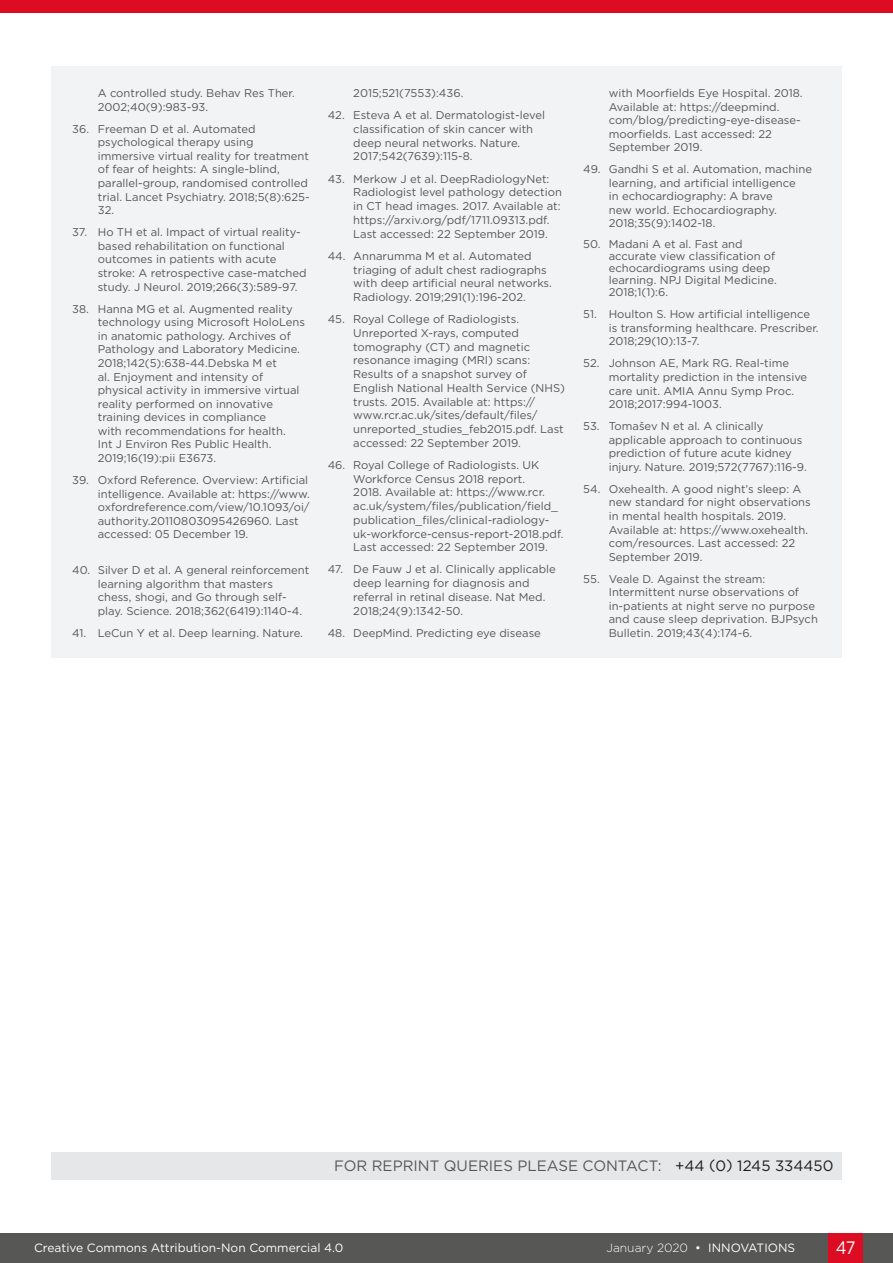
<style>
.page{position:relative;width:893px;height:1263px;background:#fff}
.page>*{position:absolute;margin:0;border:0;box-sizing:border-box;transform-origin:0 0}
.t1{font:18px "Gotham";color:#fff;scale:.9 1}
.Banner_Body_Text{font:15px "Gotham";color:#575756}
.t2{font:12px "Gotham";color:#fff}
.t3{font:11.25px/13.6px "Gotham";color:#575756}
.s1{color:#1d1d1d}
.s2{font-weight:300}
</style>
<div class="page">
<div style="left:0;top:1233px;width:893px;height:30px;background:#575756"></div>
<div style="left:829px;top:1233px;width:34px;height:30px;background:#dc0c23"></div>
<div style="left:0;top:0;width:893px;height:13px;background:#dc0c23"></div>
<div style="left:51px;top:67px;width:791px;height:591px;background:#f2f3f4"></div>
<div style="left:51px;top:1152px;width:791px;height:27px;background:#e6e7e9"></div>
<p class="t3" style="left:98px;top:86px;width:199px">A controlled study. Behav Res Ther.<br>2002;40(9):983-93.</p>
<p class="t3" style="left:98px;top:122px;width:213px;text-indent:-26px">36. Freeman D et al. Automated psychological therapy using immersive virtual reality for treatment of fear of heights: A single-blind, parallel-group, randomised controlled trial. Lancet Psychiatry. 2018;5(8):625-<br>32.</p>
<p class="t3" style="left:98px;top:225px;width:210px;text-indent:-26px">37. Ho TH et al. Impact of virtual reality&shy;based rehabilitation on functional outcomes in patients with acute stroke: A retrospective case-matched study. J Neurol. 2019;266(3):589-97.</p>
<p class="t3" style="left:98px;top:302px;width:209px;text-indent:-26px">38. Hanna MG et al. Augmented reality technology using Microsoft HoloLens in anatomic pathology. Archives of Pathology and Laboratory Medicine.<br>2018;142(5):638-44.Debska M et<br>al. Enjoyment and intensity of physical activity in immersive virtual reality performed on innovative training devices in compliance<br>with recommendations for health.<br>Int J Environ Res Public Health.<br>2019;16(19):pii E3673.</p>
<p class="t3" style="left:98px;top:473px;width:213px;text-indent:-26px">39. Oxford Reference. Overview: Artificial intelligence. Available at: https://www. oxfordreference.com/view/10.1093/oi/ authority.20110803095426960. Last accessed: 05 December 19.</p>
<p class="t3" style="left:98px;top:563px;width:213px;text-indent:-26px">40. Silver D et al. A general reinforcement learning algorithm that masters chess, shogi, and Go through self&shy;play. Science. 2018;362(6419):1140-4.</p>
<p class="t3" style="left:72px;top:626px;width:232px">41. LeCun Y et al. Deep learning. Nature.</p>
<p class="t3" style="left:353px;top:86px;width:112px">2015;521(7553):436.</p>
<p class="t3" style="left:353px;top:108px;width:193px;text-indent:-26px">42. Esteva A et al. Dermatologist-level classification of skin cancer with deep neural networks. Nature.<br>2017;542(7639):115-8.</p>
<p class="t3" style="left:353px;top:172px;width:210px;text-indent:-26px">43. Merkow J et al. DeepRadiologyNet:<br>Radiologist level pathology detection in CT head images. 2017. Available at: https://arxiv.org/pdf/1711.09313.pdf.<br>Last accessed: 22 September 2019.</p>
<p class="t3" style="left:353px;top:249px;width:200px;text-indent:-26px">44. Annarumma M et al. Automated triaging of adult chest radiographs with deep artificial neural networks.<br>Radiology. 2019;291(1):196-202.</p>
<p class="t3" style="left:353px;top:312px;width:213px;text-indent:-26px">45. Royal College of Radiologists.<br>Unreported X-rays, computed tomography (CT) and magnetic resonance imaging (MRI) scans:<br>Results of a snapshot survey of English National Health Service (NHS) trusts. 2015. Available at: https:// www.rcr.ac.uk/sites/default/files/ unreported_studies_feb2015.pdf. Last accessed: 22 September 2019.</p>
<p class="t3" style="left:353px;top:458px;width:212px;text-indent:-26px">46. Royal College of Radiologists. UK Workforce Census 2018 report.<br>2018. Available at: https://www.rcr. ac.uk/system/files/publication/field_ publication_files/clinical-radiology&shy;uk-workforce-census-report-2018.pdf.<br>Last accessed: 22 September 2019.</p>
<p class="t3" style="left:353px;top:562px;width:204px;text-indent:-26px">47. De Fauw J et al. Clinically applicable deep learning for diagnosis and referral in retinal disease. Nat Med.<br>2018;24(9):1342-50.</p>
<p class="t3" style="left:328px;top:626px;width:215px">48. DeepMind. Predicting eye disease</p>
<p class="t3" style="left:609px;top:86px;width:195px">with Moorfields Eye Hospital. 2018.<br>Available at: https://deepmind. com/blog/predicting-eye-disease&shy;moorfields. Last accessed: 22<br>September 2019.</p>
<p class="t3" style="left:609px;top:162px;width:205px;text-indent:-26px">49. Gandhi S et al. Automation, machine learning, and artificial intelligence<br>in echocardiography: A brave<br>new world. Echocardiography.<br>2018;35(9):1402-18.</p>
<p class="t3" style="left:609px;top:238px;width:170px;line-height:12px;text-indent:-26px">50. Madani A et al. Fast and accurate view classification of echocardiograms using deep learning. NPJ Digital Medicine.<br>2018;1(1):6.</p>
<p class="t3" style="left:609px;top:307px;width:211px;text-indent:-26px">51. Houlton S. How artificial intelligence is transforming healthcare. Prescriber.<br>2018;29(10):13-7.</p>
<p class="t3" style="left:609px;top:356px;width:200px;text-indent:-26px">52. Johnson AE, Mark RG. Real-time mortality prediction in the intensive care unit. AMIA Annu Symp Proc.<br>2018;2017:994-1003.</p>
<p class="t3" style="left:609px;top:419px;width:200px;text-indent:-26px">53. Tomašev N et al. A clinically applicable approach to continuous prediction of future acute kidney injury. Nature. 2019;572(7767):116-9.</p>
<p class="t3" style="left:609px;top:482px;width:204px;text-indent:-26px">54. Oxehealth. A good night’s sleep: A new standard for night observations in mental health hospitals. 2019.<br>Available at: https://www.oxehealth. com/resources. Last accessed: 22<br>September 2019.</p>
<p class="t3" style="left:609px;top:572px;width:211px;text-indent:-26px">55. Veale D. Against the stream:<br>Intermittent nurse observations of in-patients at night serve no purpose and cause sleep deprivation. BJPsych Bulletin. 2019;43(4):174-6.</p>
<p class="Banner_Body_Text" style="left:334px;top:1156px;width:501px">FOR REPRINT QUERIES PLEASE CONTACT: <span class="s1">+44 (0) 1245 334450</span></p>
<p class="t2" style="left:34px;top:1240px;width:311px">Creative Commons Attribution-Non Commercial 4.0</p>
<p class="t2" style="left:606px;top:1240px;width:190px"><span class="s2">January 2020</span> • INNOVATIONS</p>
<h1 class="t1" style="left:836px;top:1236px;width:23px">47</h1>
</div>
